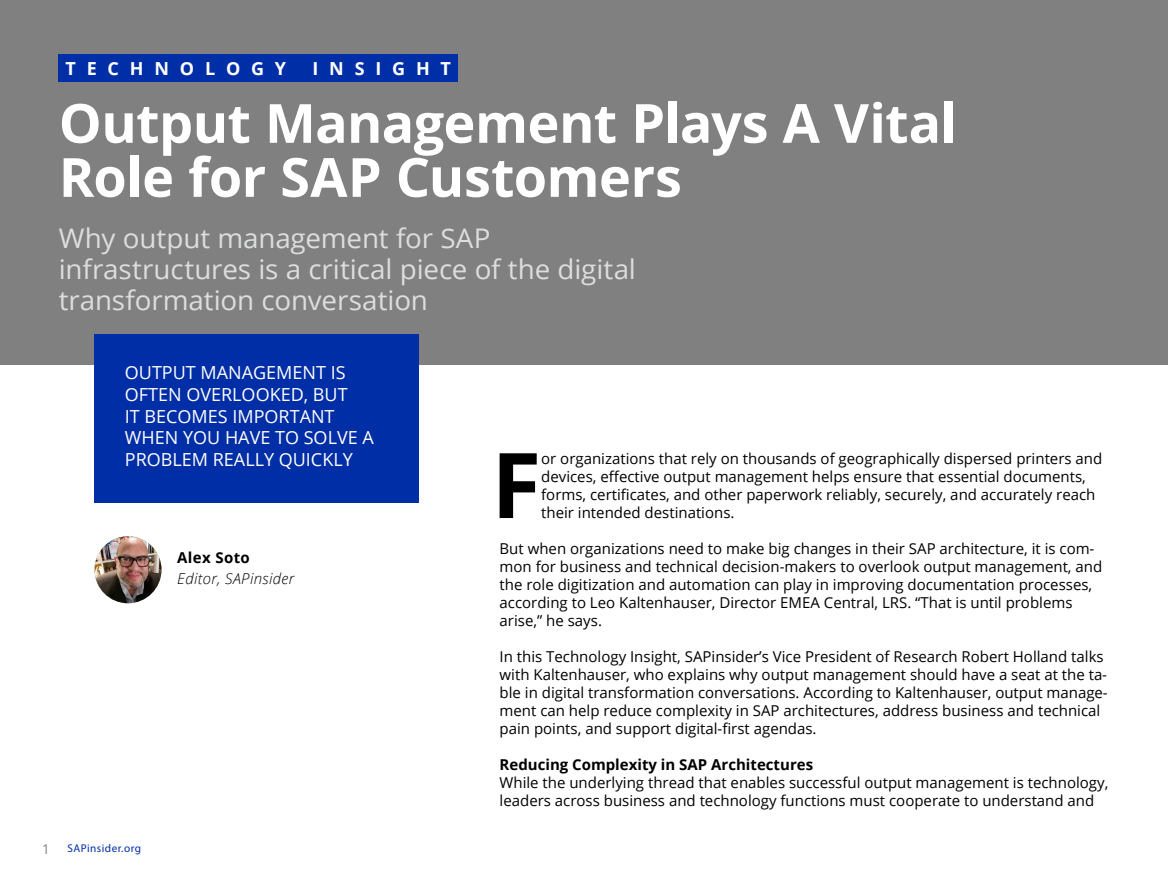
<style>
.page{position:relative;width:1168px;height:878px;background:#fff}
.page>*{position:absolute;margin:0;border:0;box-sizing:border-box;transform-origin:0 0}
.t1{font:700 90.6px "Open Sans";color:#000}
.t2{font:700 54px/54px "Open Sans";letter-spacing:-.01em;color:#fff}
.t3{font:27px/31px "Open Sans";letter-spacing:-.005em;color:#dcddde}
.t4{font:18px/21.6px "Open Sans";color:#fff}
.t5{font:700 18px "Open Sans";letter-spacing:.6em;color:#fff}
.t6{font:15px/18px "Open Sans";color:#000}
.t7{font:700 15px "Open Sans";color:#000}
.t8{font:italic 300 15px "Open Sans";letter-spacing:.025em;color:#000}
.t9{font:700 15px "Open Sans";letter-spacing:.025em;color:#000}
.t10{font:13.5px "Open Sans";color:#808285}
.t11{font:11.25px "Myriad Pro";letter-spacing:.04em;color:#002ea6}
</style>
<div class="page">
<div style="left:0;top:0;width:1168px;height:364px;background:#808080"></div>
<div style="left:94px;top:334px;width:324px;height:169px;background:#002ea6"></div>
<img style="left:94px;top:536px;width:67px;height:67px;border-radius:33px">
<div style="left:59px;top:54px;width:399px;height:27px;background:#002ea6"></div>
<p class="t5" style="left:66px;top:55px;width:222px">TECHNOLOGY</p>
<p class="t5" style="left:312px;top:55px;width:140px">INSIGHT</p>
<h2 class="t2" style="left:59px;top:95px;width:899px">Output Management Plays A Vital<br>Role for SAP Customers</h2>
<h3 class="t3" style="left:59px;top:222px;width:579px">Why output management for SAP infrastructures is a critical piece of the digital transformation conversation</h3>
<p class="t4" style="left:125px;top:361px;width:250px">OUTPUT MANAGEMENT IS<br>OFTEN OVERLOOKED, BUT<br>IT BECOMES IMPORTANT<br>WHEN YOU HAVE TO SOLVE A<br>PROBLEM REALLY QUICKLY</p>
<p class="t9" style="left:177px;top:547px;width:74px">Alex Soto</p>
<p class="t8" style="left:177px;top:568px;width:119px">Editor, SAPinsider</p>
<p class="t10" style="left:42px;top:839px;width:9px">1</p>
<p class="t11" style="left:68px;top:841px;width:75px">SAPinsider.org</p>
<h1 class="t1" style="left:491px;top:421px;width:51px">F</h1>
<p class="t6" style="left:541px;top:449px;width:562px">or organizations that rely on thousands of geographically dispersed printers and devices, effective output management helps ensure that essential documents, forms, certificates, and other paperwork reliably, securely, and accurately reach their intended destinations.</p>
<p class="t6" style="left:499px;top:539px;width:604px">But when organizations need to make big changes in their SAP architecture, it is com&shy;mon for business and technical decision-makers to overlook output management, and the role digitization and automation can play in improving documentation processes, according to Leo Kaltenhauser, Director EMEA Central, LRS. “That is until problems arise,” he says.</p>
<p class="t6" style="left:499px;top:647px;width:610px">In this Technology Insight, SAPinsider’s Vice President of Research Robert Holland talks with Kaltenhauser, who explains why output management should have a seat at the ta&shy;ble in digital transformation conversations. According to Kaltenhauser, output manage&shy;ment can help reduce complexity in SAP architectures, address business and technical pain points, and support digital-first agendas.</p>
<p class="t7" style="left:499px;top:754px;width:315px">Reducing Complexity in SAP Architectures</p>
<p class="t6" style="left:499px;top:773px;width:610px">While the underlying thread that enables successful output management is technology, leaders across business and technology functions must cooperate to understand and</p>
</div>
